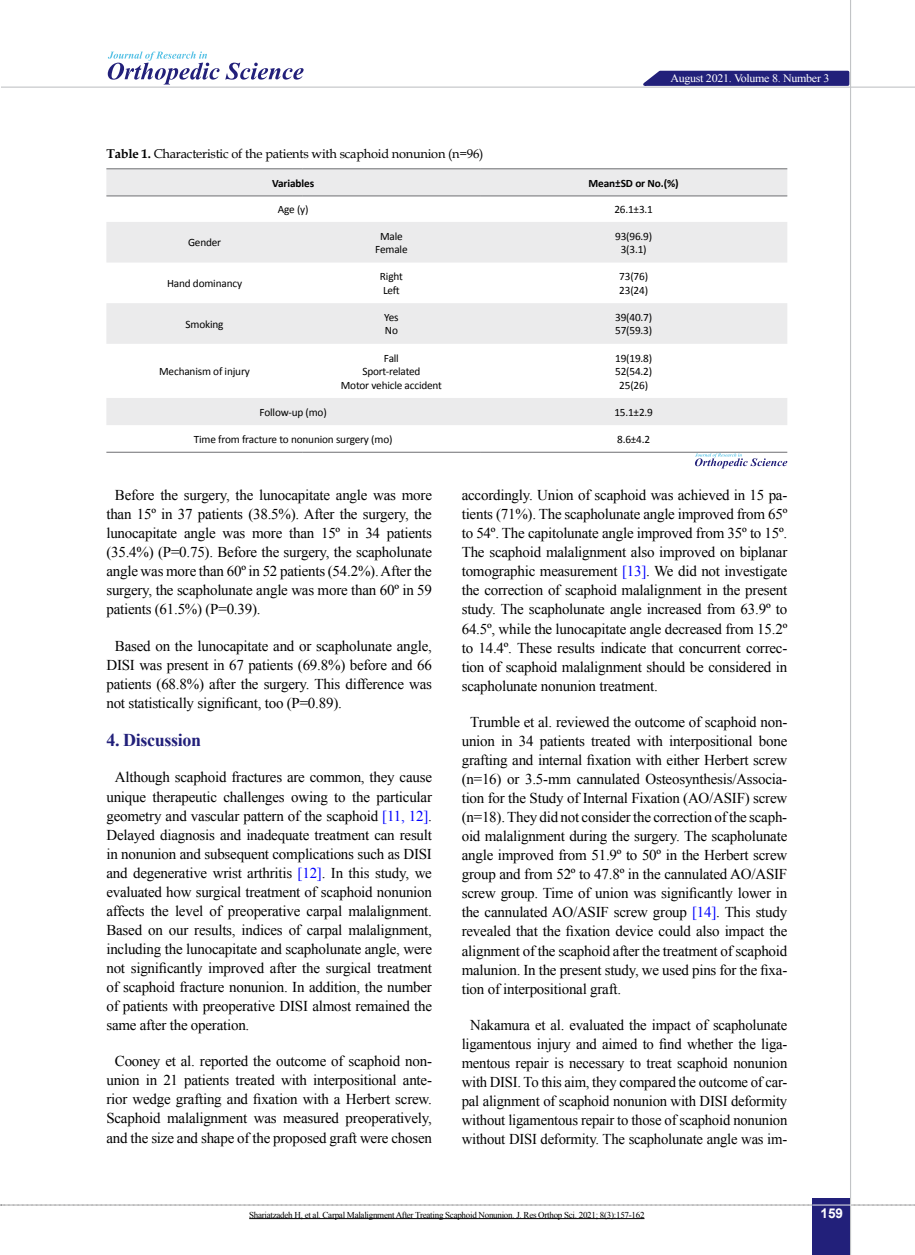
<style>
.page{position:relative;width:915px;height:1255px;background:#fff}
.page>*{position:absolute;margin:0;border:0;box-sizing:border-box;transform-origin:0 0}
.t1{font:700 18px "Times New Roman";letter-spacing:-.02em;color:#22207a}
.t2{font:15px/19px "Times New Roman";letter-spacing:-.015em;color:#000;text-align:justify}
.t3{font:700 13.5px "Arial";color:#fff}
.t4{font:12.75px "Book Antiqua";letter-spacing:-.015em;color:#000}
.t5{font:11.4px "Times New Roman";letter-spacing:-.025em;color:#fff;scale:1.05 1}
.t6{font:11.25px/13.5px "Calibri";letter-spacing:-.015em;color:#000;text-align:center}
.t7{font:700 11.25px "Calibri";letter-spacing:-.01em;color:#000}
.t8{font:9px "Times New Roman";letter-spacing:-.03em;color:#000}
.s1{font-weight:700}
.s2{color:#00f}
</style>
<div class="page">
<svg style="left:1px;top:1204px;width:914px;height:1px"></svg>
<div style="left:812px;top:1198px;width:38px;height:56px;background:#22207a"></div>
<hr style="left:849px;top:0;width:1px;height:1254px;background:#c2c4c6">
<hr style="left:1px;top:87px;width:913px;height:1px;background:#c2c4c6">
<hr style="left:812px;top:1204px;width:38px;height:1px;background:#ebebec">
<svg style="left:635px;top:69px;width:215px;height:18px;background:#514f95"></svg>
<svg style="left:108px;top:51px;width:195px;height:33px"></svg>
<svg style="left:106px;top:169px;width:681px;height:256px;fill:#ebebec"></svg>
<hr style="left:106px;top:168px;width:197px;height:1px;background:#6d6e71">
<hr style="left:303px;top:168px;width:177px;height:1px;background:#6d6e71">
<hr style="left:480px;top:168px;width:307px;height:1px;background:#6d6e71">
<hr style="left:106px;top:195px;width:197px;height:1px;background:#6d6e71">
<hr style="left:303px;top:195px;width:177px;height:1px;background:#6d6e71">
<hr style="left:480px;top:195px;width:307px;height:1px;background:#6d6e71">
<hr style="left:106px;top:452px;width:197px;height:1px;background:#6d6e71">
<hr style="left:303px;top:452px;width:177px;height:1px;background:#6d6e71">
<hr style="left:480px;top:452px;width:307px;height:1px;background:#6d6e71">
<svg style="left:695px;top:453px;width:92px;height:15px"></svg>
<hr style="left:249px;top:1218px;width:395px;height:1px;background:#000">
<p class="t5" style="left:670px;top:70px;width:153px">August 2021. Volume 8. Number 3</p>
<p class="t4" style="left:106px;top:145px;width:378px"><span class="s1">Table 1.</span> Characteristic of the patients with scaphoid nonunion (n=96)</p>
<p class="t7" style="left:272px;top:175px;width:43px">Variables</p>
<p class="t7" style="left:588px;top:175px;width:92px">Mean±SD or No.(%)</p>
<p class="t6" style="left:278px;top:203px;width:32px">Age (y)</p>
<p class="t6" style="left:614px;top:203px;width:40px">26.1±3.1</p>
<p class="t6" style="left:188px;top:236px;width:35px">Gender</p>
<p class="t6" style="left:375px;top:229px;width:34px">Male<br>Female</p>
<p class="t6" style="left:615px;top:229px;width:38px">93(96.9)<br>3(3.1)</p>
<p class="t6" style="left:167px;top:277px;width:77px">Hand dominancy</p>
<p class="t6" style="left:380px;top:270px;width:24px;text-align:left">Right<br>Left</p>
<p class="t6" style="left:619px;top:270px;width:30px;text-align:left">73(76)<br>23(24)</p>
<p class="t6" style="left:185px;top:317px;width:39px">Smoking</p>
<p class="t6" style="left:384px;top:310px;width:16px;text-align:left">Yes<br>No</p>
<p class="t6" style="left:615px;top:310px;width:38px;text-align:left">39(40.7)<br>57(59.3)</p>
<p class="t6" style="left:159px;top:364px;width:92px">Mechanism of injury</p>
<p class="t6" style="left:341px;top:351px;width:103px">Fall<br>Sport-related<br>Motor vehicle accident</p>
<p class="t6" style="left:615px;top:351px;width:38px">19(19.8)<br>52(54.2)<br>25(26)</p>
<p class="t6" style="left:259px;top:405px;width:69px">Follow-up (mo)</p>
<p class="t6" style="left:614px;top:405px;width:40px">15.1±2.9</p>
<p class="t6" style="left:194px;top:432px;width:200px">Time from fracture to nonunion surgery (mo)</p>
<p class="t6" style="left:617px;top:432px;width:35px">8.6±4.2</p>
<p class="t2" style="left:106px;top:485px;width:327px;text-indent:9px">Before the surgery, the lunocapitate angle was more than 15º in 37 patients (38.5%). After the surgery, the lunocapitate angle was more than 15º in 34 patients (35.4%) (P=0.75). Before the surgery, the scapholunate angle was more than 60º in 52 patients (54.2%). After the surgery, the scapholunate angle was more than 60º in 59 patients (61.5%) (P=0.39).</p>
<p class="t2" style="left:106px;top:635px;width:327px;text-indent:9px">Based on the lunocapitate and or scapholunate angle, DISI was present in 67 patients (69.8%) before and 66 patients (68.8%) after the surgery. This difference was not statistically significant, too (P=0.89).</p>
<p class="t1" style="left:106px;top:728px;width:96px">4. Discussion</p>
<p class="t2" style="left:106px;top:767px;width:327px;text-indent:9px">Although scaphoid fractures are common, they cause unique therapeutic challenges owing to the particular geometry and vascular pattern of the scaphoid <span class="s2">[11, 12]</span>.<br>Delayed diagnosis and inadequate treatment can result in nonunion and subsequent complications such as DISI and degenerative wrist arthritis <span class="s2">[12]</span>. In this study, we evaluated how surgical treatment of scaphoid nonunion affects the level of preoperative carpal malalignment.<br>Based on our results, indices of carpal malalignment, including the lunocapitate and scapholunate angle, were not significantly improved after the surgical treatment of scaphoid fracture nonunion. In addition, the number of patients with preoperative DISI almost remained the same after the operation.</p>
<p class="t2" style="left:106px;top:1051px;width:327px;text-align:center">Cooney et al. reported the outcome of scaphoid non&shy;union in 21 patients treated with interpositional ante&shy;rior wedge grafting and fixation with a Herbert screw.<br>Scaphoid malalignment was measured preoperatively, and the size and shape of the proposed graft were chosen</p>
<p class="t2" style="left:461px;top:485px;width:327px">accordingly. Union of scaphoid was achieved in 15 pa&shy;tients (71%). The scapholunate angle improved from 65º to 54º. The capitolunate angle improved from 35º to 15º.<br>The scaphoid malalignment also improved on biplanar tomographic measurement <span class="s2">[13]</span>. We did not investigate the correction of scaphoid malalignment in the present study. The scapholunate angle increased from 63.9º to 64.5º, while the lunocapitate angle decreased from 15.2º to 14.4º. These results indicate that concurrent correc&shy;tion of scaphoid malalignment should be considered in scapholunate nonunion treatment.</p>
<p class="t2" style="left:461px;top:711px;width:327px;text-indent:9px">Trumble et al. reviewed the outcome of scaphoid non&shy;union in 34 patients treated with interpositional bone grafting and internal fixation with either Herbert screw (n=16) or 3.5-mm cannulated Osteosynthesis/Associa&shy;tion for the Study of Internal Fixation (AO/ASIF) screw (n=18). They did not consider the correction of the scaph&shy;oid malalignment during the surgery. The scapholunate angle improved from 51.9º to 50º in the Herbert screw group and from 52º to 47.8º in the cannulated AO/ASIF screw group. Time of union was significantly lower in the cannulated AO/ASIF screw group <span class="s2">[14]</span>. This study revealed that the fixation device could also impact the alignment of the scaphoid after the treatment of scaphoid malunion. In the present study, we used pins for the fixa&shy;tion of interpositional graft.</p>
<p class="t2" style="left:461px;top:1014px;width:327px;text-align:center">Nakamura et al. evaluated the impact of scapholunate ligamentous injury and aimed to find whether the liga&shy;mentous repair is necessary to treat scaphoid nonunion with DISI. To this aim, they compared the outcome of car&shy;pal alignment of scaphoid nonunion with DISI deformity without ligamentous repair to those of scaphoid nonunion without DISI deformity. The scapholunate angle was im-</p>
<p class="t8" style="left:249px;top:1208px;width:396px">Shariatzadeh H, et al. Carpal Malalignment After Treating Scaphoid Nonunion. J. Res Orthop Sci. 2021; 8(3):157-162</p>
<p class="t3" style="left:820px;top:1203px;width:24px">159</p>
</div>
